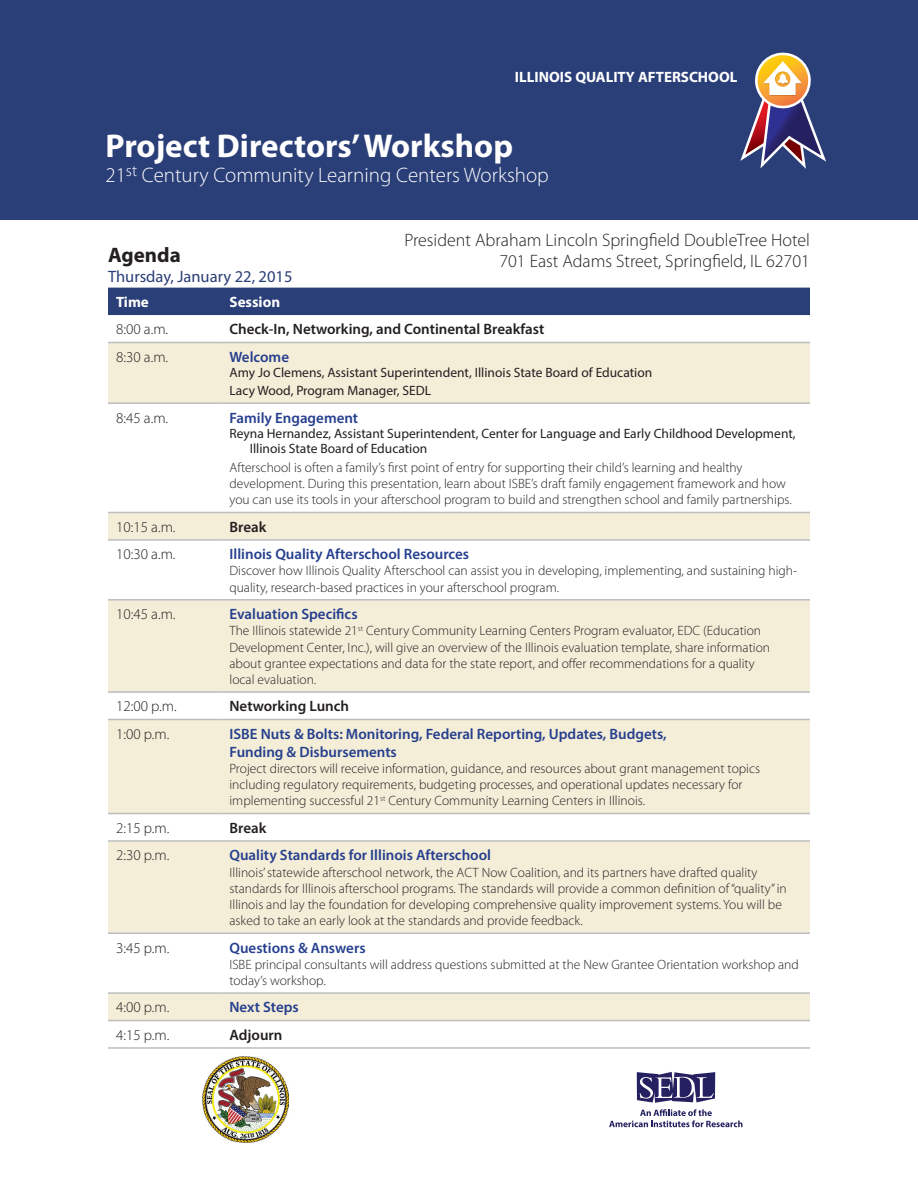
<style>
.page{position:relative;width:918px;height:1188px;background:#fff}
.page>*{position:absolute;margin:0;border:0;box-sizing:border-box;transform-origin:0 0}
.t1{font:700 33px "Myriad Pro";color:#fff}
.t2{font:300 21px "Myriad Pro";color:#fff}
.t3{font:700 21px "Myriad Pro";color:#231f20}
.t4{font:300 18px "Myriad Pro";color:#231f20}
.t5{font:16.5px "Myriad Pro";color:#2a3e77}
.Description{font:600 15px/18px "Myriad Pro";color:#253f8e}
.t6{font:300 15px "Myriad Pro";color:#231f20}
.normal_session{font:600 15px "Myriad Pro";color:#231f20}
.t7{font:700 15px "Myriad Pro";color:#fff}
.normal_text{font:300 13.5px/16.2px "Myriad Pro";color:#231f20}
.presenters{font:13.5px/15px "Myriad Pro";color:#231f20}
</style>
<div class="page">
<div style="left:0;top:0;width:918px;height:220px;background:#2a3e77"></div>
<div style="left:108px;top:288px;width:702px;height:27px;background:#2a3e77"></div>
<svg style="left:108px;top:343px;width:702px;height:677px;fill:#f4edd8"></svg>
<hr style="left:108px;top:342px;width:113px;height:1px;background:#bcbdc0">
<hr style="left:108px;top:1047px;width:113px;height:2px;background:#bcbdc0">
<hr style="left:221px;top:342px;width:589px;height:1px;background:#bcbdc0">
<hr style="left:221px;top:1047px;width:589px;height:2px;background:#bcbdc0">
<hr style="left:108px;top:402px;width:113px;height:2px;background:#bcbdc0">
<hr style="left:221px;top:402px;width:589px;height:2px;background:#bcbdc0">
<hr style="left:221px;top:539px;width:589px;height:2px;background:#bcbdc0">
<hr style="left:221px;top:691px;width:589px;height:2px;background:#bcbdc0">
<hr style="left:221px;top:813px;width:589px;height:1px;background:#bcbdc0">
<hr style="left:108px;top:512px;width:113px;height:1px;background:#bcbdc0">
<hr style="left:108px;top:719px;width:113px;height:1px;background:#bcbdc0">
<hr style="left:221px;top:512px;width:589px;height:1px;background:#bcbdc0">
<hr style="left:221px;top:599px;width:589px;height:2px;background:#bcbdc0">
<hr style="left:221px;top:719px;width:589px;height:1px;background:#bcbdc0">
<hr style="left:108px;top:539px;width:113px;height:2px;background:#bcbdc0">
<hr style="left:108px;top:691px;width:113px;height:2px;background:#bcbdc0">
<hr style="left:108px;top:813px;width:113px;height:1px;background:#bcbdc0">
<hr style="left:108px;top:599px;width:113px;height:2px;background:#bcbdc0">
<hr style="left:108px;top:840px;width:113px;height:2px;background:#bcbdc0">
<hr style="left:221px;top:840px;width:589px;height:2px;background:#bcbdc0">
<hr style="left:108px;top:932px;width:113px;height:2px;background:#bcbdc0">
<hr style="left:221px;top:932px;width:589px;height:2px;background:#bcbdc0">
<hr style="left:108px;top:992px;width:113px;height:2px;background:#bcbdc0">
<hr style="left:221px;top:992px;width:589px;height:2px;background:#bcbdc0">
<hr style="left:108px;top:1020px;width:113px;height:1px;background:#bcbdc0">
<hr style="left:221px;top:1020px;width:589px;height:1px;background:#bcbdc0">
<svg style="left:740px;top:52px;width:86px;height:117px"></svg>
<img style="left:202px;top:1056px;width:87px;height:87px">
<svg style="left:637px;top:1072px;width:78px;height:31px"></svg>
<svg style="left:609px;top:1109px;width:133px;height:18px"></svg>
<p class="t7" style="left:515px;top:67px;width:224px">ILLINOIS QUALITY AFTERSCHOOL</p>
<p class="t1" style="left:105px;top:124px;width:409px">Project Directors’ Workshop</p>
<p class="t2" style="left:105px;top:162px;width:445px">21<sup>st</sup> Century Community Learning Centers Workshop</p>
<p class="t4" style="left:404px;top:229px;width:407px">President Abraham Lincoln Springfield DoubleTree Hotel</p>
<p class="t4" style="left:499px;top:250px;width:312px">701 East Adams Street, Springfield, IL 62701</p>
<p class="t3" style="left:108px;top:241px;width:74px">Agenda</p>
<p class="t5" style="left:108px;top:266px;width:186px">Thursday, January 22, 2015</p>
<p class="t7" style="left:116px;top:292px;width:34px">Time</p>
<p class="t7" style="left:230px;top:292px;width:52px">Session</p>
<p class="t6" style="left:116px;top:320px;width:54px">8:00 a.m.</p>
<p class="normal_session" style="left:230px;top:320px;width:316px">Check-In, Networking, and Continental Breakfast</p>
<p class="t6" style="left:116px;top:348px;width:54px">8:30 a.m.</p>
<p class="Description" style="left:230px;top:347px;width:61px">Welcome</p>
<p class="presenters" style="left:230px;top:365px;width:424px">Amy Jo Clemens, Assistant Superintendent, Illinois State Board of Education</p>
<p class="presenters" style="left:230px;top:383px;width:203px">Lacy Wood, Program Manager, SEDL</p>
<p class="t6" style="left:116px;top:409px;width:54px">8:45 a.m.</p>
<p class="Description" style="left:230px;top:408px;width:130px">Family Engagement</p>
<p class="presenters" style="left:250px;top:425px;width:547px;text-indent:-20px">Reyna Hernandez, Assistant Superintendent, Center for Language and Early Childhood Development,<br>Illinois State Board of Education</p>
<p class="normal_text" style="left:230px;top:459px;width:564px">Afterschool is often a family’s first point of entry for supporting their child’s learning and healthy development. During this presentation, learn about ISBE’s draft family engagement framework and how you can use its tools in your afterschool program to build and strengthen school and family partnerships.</p>
<p class="t6" style="left:116px;top:518px;width:61px">10:15 a.m.</p>
<p class="normal_session" style="left:230px;top:517px;width:38px">Break</p>
<p class="t6" style="left:116px;top:545px;width:61px">10:30 a.m.</p>
<p class="Description" style="left:230px;top:545px;width:241px">Illinois Quality Afterschool Resources</p>
<p class="normal_text" style="left:230px;top:563px;width:569px">Discover how Illinois Quality Afterschool can assist you in developing, implementing, and sustaining high&shy;quality, research-based practices in your afterschool program.</p>
<p class="t6" style="left:116px;top:605px;width:61px">10:45 a.m.</p>
<p class="Description" style="left:230px;top:605px;width:130px">Evaluation Specifics</p>
<p class="normal_text" style="left:230px;top:623px;width:542px">The Illinois statewide 21<sup>st</sup> Century Community Learning Centers Program evaluator, EDC (Education Development Center, Inc.), will give an overview of the Illinois evaluation template, share information about grantee expectations and data for the state report, and offer recommendations for a quality local evaluation.</p>
<p class="t6" style="left:116px;top:697px;width:62px">12:00 p.m.</p>
<p class="normal_session" style="left:230px;top:697px;width:121px">Networking Lunch</p>
<p class="t6" style="left:116px;top:725px;width:55px">1:00 p.m.</p>
<p class="Description" style="left:230px;top:724px;width:439px">ISBE Nuts &amp; Bolts: Monitoring, Federal Reporting, Updates, Budgets,<br>Funding &amp; Disbursements</p>
<p class="normal_text" style="left:230px;top:760px;width:532px">Project directors will receive information, guidance, and resources about grant management topics including regulatory requirements, budgeting processes, and operational updates necessary for implementing successful 21<sup>st</sup> Century Community Learning Centers in Illinois.</p>
<p class="t6" style="left:116px;top:819px;width:55px">2:15 p.m.</p>
<p class="normal_session" style="left:230px;top:818px;width:38px">Break</p>
<p class="t6" style="left:116px;top:846px;width:55px">2:30 p.m.</p>
<p class="Description" style="left:230px;top:846px;width:263px">Quality Standards for Illinois Afterschool</p>
<p class="normal_text" style="left:230px;top:864px;width:559px">Illinois’ statewide afterschool network, the ACT Now Coalition, and its partners have drafted quality standards for Illinois afterschool programs. The standards will provide a common definition of “quality” in Illinois and lay the foundation for developing comprehensive quality improvement systems. You will be asked to take an early look at the standards and provide feedback.</p>
<p class="t6" style="left:116px;top:939px;width:55px">3:45 p.m.</p>
<p class="Description" style="left:230px;top:938px;width:138px">Questions &amp; Answers</p>
<p class="normal_text" style="left:230px;top:956px;width:571px">ISBE principal consultants will address questions submitted at the New Grantee Orientation workshop and today’s workshop.</p>
<p class="t6" style="left:116px;top:998px;width:55px">4:00 p.m.</p>
<p class="Description" style="left:230px;top:998px;width:71px">Next Steps</p>
<p class="t6" style="left:116px;top:1026px;width:55px">4:15 p.m.</p>
<p class="normal_session" style="left:230px;top:1025px;width:55px">Adjourn</p>
</div>
